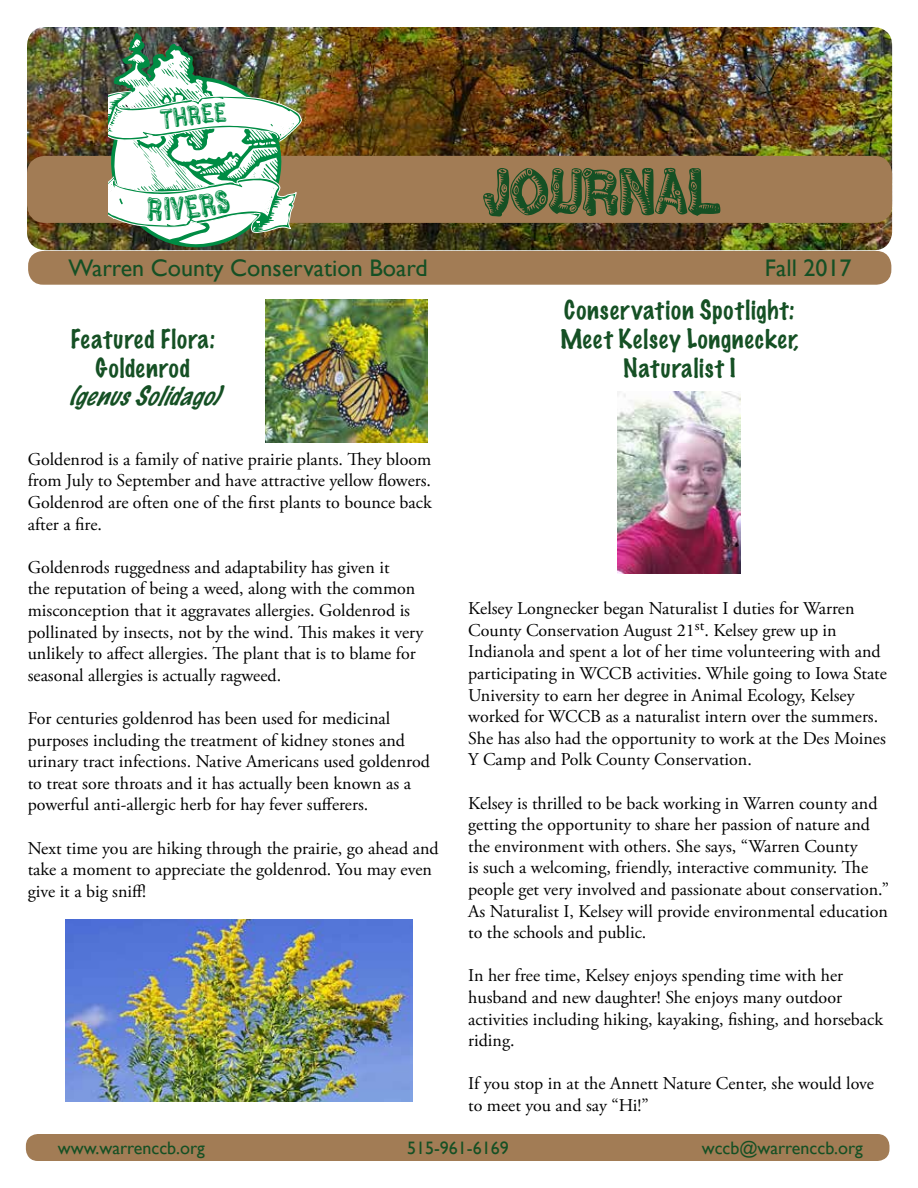
<style>
.page{position:relative;width:918px;height:1188px;background:#fff}
.page>*{position:absolute;margin:0;border:0;box-sizing:border-box;transform-origin:0 0}
.t1{font:60px "Woodbadge";letter-spacing:-.04em;color:#155024}
.t2{font:100 24px/28.8px "Marker Felt";letter-spacing:.04em;color:#155024;text-align:center}
.t3{font:24px "Gill Sans";color:#155024}
.t4{font:italic 100 24px "Marker Felt";color:#155024}
.t5{font:18px/21.6px "Adobe Garamond Pro";color:#000}
.t6{font:18px "Gill Sans";color:#155024}
</style>
<div class="page">
<img style="left:27px;top:27px;width:865px;height:223px">
<div style="left:27px;top:156px;width:865px;height:67px;background:#a27c55;border-radius:18px"></div>
<img style="left:65px;top:919px;width:348px;height:182px">
<img style="left:266px;top:300px;width:162px;height:143px">
<img style="left:618px;top:392px;width:123px;height:182px">
<div style="left:28px;top:251px;width:863px;height:34px;background:#a27c55;border-radius:15px"></div>
<div style="left:26px;top:1134px;width:864px;height:27px;background:#a27c55;border-radius:12px"></div>
<img style="left:108px;top:33px;width:194px;height:214px">
<h1 class="t1" style="left:482px;top:156px;width:241px">JOURNAL</h1>
<h2 class="t3" style="left:69px;top:254px;width:361px">Warren County Conservation Board</h2>
<h2 class="t3" style="left:765px;top:254px;width:88px">Fall 2017</h2>
<h2 class="t2" style="left:70px;top:324px;width:146px">Featured Flora:<br>Goldenrod</h2>
<h2 class="t4" style="left:68px;top:377px;width:169px">(genusSolidago)</h2>
<p class="t5" style="left:28px;top:449px;width:406px;text-align:justify">Goldenrod is a family of native prairie plants. They bloom from July to September and have attractive yellow flowers.<br>Goldenrod are often one of the first plants to bounce back after a fire.</p>
<p class="t5" style="left:28px;top:557px;width:397px">Goldenrods ruggedness and adaptability has given it<br>the reputation of being a weed, along with the common misconception that it aggravates allergies. Goldenrod is pollinated by insects, not by the wind. This makes it very unlikely to affect allergies. The plant that is to blame for seasonal allergies is actually ragweed.</p>
<p class="t5" style="left:28px;top:708px;width:404px">For centuries goldenrod has been used for medicinal purposes including the treatment of kidney stones and urinary tract infections. Native Americans used goldenrod to treat sore throats and it has actually been known as a powerful anti-allergic herb for hay fever sufferers.</p>
<p class="t5" style="left:28px;top:838px;width:412px">Next time you are hiking through the prairie, go ahead and take a moment to appreciate the goldenrod. You may even give it a big sniff!</p>
<h2 class="t2" style="left:560px;top:295px;width:240px">Conservation Spotlight:<br>Meet Kelsey Longnecker,<br>Naturalist I</h2>
<p class="t5" style="left:468px;top:598px;width:420px">Kelsey Longnecker began Naturalist I duties for Warren County Conservation August 21<sup>st</sup>. Kelsey grew up in Indianola and spent a lot of her time volunteering with and participating in WCCB activities. While going to Iowa State University to earn her degree in Animal Ecology, Kelsey worked for WCCB as a naturalist intern over the summers.<br>She has also had the opportunity to work at the Des Moines Y Camp and Polk County Conservation.</p>
<p class="t5" style="left:468px;top:793px;width:422px">Kelsey is thrilled to be back working in Warren county and getting the opportunity to share her passion of nature and the environment with others. She says, “Warren County<br>is such a welcoming, friendly, interactive community. The people get very involved and passionate about conservation.” As Naturalist I, Kelsey will provide environmental education to the schools and public.</p>
<p class="t5" style="left:468px;top:965px;width:416px">In her free time, Kelsey enjoys spending time with her husband and new daughter! She enjoys many outdoor activities including hiking, kayaking, fishing, and horseback riding.</p>
<p class="t5" style="left:468px;top:1073px;width:407px">If you stop in at the Annett Nature Center, she would love to meet you and say “Hi!”</p>
<p class="t6" style="left:58px;top:1137px;width:148px">www.warrenccb.org</p>
<p class="t6" style="left:407px;top:1137px;width:103px">515-961-6169</p>
<p class="t6" style="left:702px;top:1137px;width:163px">wccb@warrenccb.org</p>
</div>
